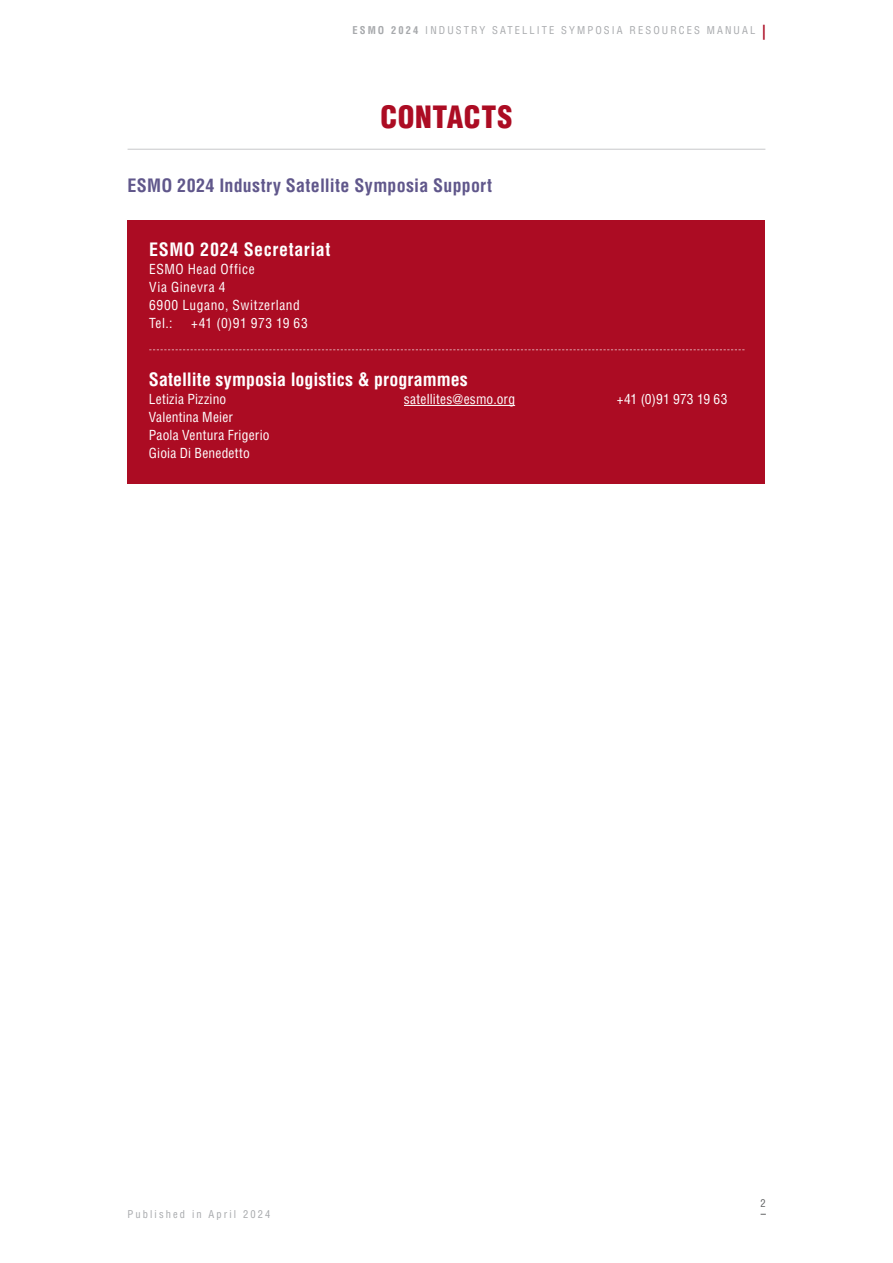
<style>
.page{position:relative;width:893px;height:1263px;background:#fff}
.page>*{position:absolute;margin:0;border:0;box-sizing:border-box;transform-origin:0 0}
.t1{font:900 condensed 30px "Helvetica LT Std";letter-spacing:.02em;color:#ac0c23}
.t2{font:700 condensed 18px "Helvetica LT Std";letter-spacing:.015em;color:#60578b}
.t3{font:700 condensed 18px "Helvetica LT Std";letter-spacing:.01em;color:#fff}
.t4{font:700 condensed 18px "Helvetica LT Std";letter-spacing:.03em;color:#fff}
.t5{font:condensed 13.5px/18px "Helvetica LT Std";letter-spacing:.02em;color:#fff}
.t6{font:condensed 13.5px/18px "Helvetica LT Std";letter-spacing:.04em;color:#fff}
.t7{font:condensed 10.5px "Helvetica LT Std";letter-spacing:.2em;color:#a7a9ac}
.t8{font:condensed 10.5px "Helvetica LT Std";color:#636466}
.s1{font-weight:700}
.s2{font-weight:700;font-size:15px;color:#ac0c23}
</style>
<div class="page">
<hr style="left:128px;top:149px;width:637px;height:1px;background:#c7c8ca">
<div style="left:128px;top:220px;width:637px;height:264px;background:#ac0c23"></div>
<hr style="left:404px;top:405px;width:111px;height:1px;background:#fff">
<svg style="left:149px;top:349px;width:596px;height:1px"></svg>
<p class="t7" style="left:352px;top:24px;width:415px"><span class="s1">ESMO 2024</span> INDUSTRY SATELLITE SYMPOSIA RESOURCES MANUAL <span class="s2">|</span></p>
<h1 class="t1" style="left:381px;top:98px;width:133px">CONTACTS</h1>
<h2 class="t2" style="left:128px;top:174px;width:366px">ESMO 2024 Industry Satellite Symposia Support</h2>
<h2 class="t4" style="left:149px;top:238px;width:183px">ESMO 2024 Secretariat</h2>
<p class="t6" style="left:149px;top:260px;width:152px">ESMO Head Office<br>Via Ginevra 4<br>6900 Lugano, Switzerland<br>Tel.:</p>
<p class="t5" style="left:191px;top:314px;width:118px">+41 (0)91 973 19 63</p>
<h2 class="t3" style="left:149px;top:368px;width:321px">Satellite symposia logistics &amp; programmes</h2>
<p class="t5" style="left:149px;top:390px;width:79px">Letizia Pizzino</p>
<p class="t5" style="left:404px;top:390px;width:113px">satellites@esmo.org</p>
<p class="t5" style="left:617px;top:390px;width:112px">+41 (0)91 973 19 63</p>
<p class="t5" style="left:149px;top:408px;width:122px">Valentina Meier<br>Paola Ventura Frigerio<br>Gioia Di Benedetto</p>
<p class="t7" style="left:128px;top:1207px;width:144px">Published in April 2024</p>
<p class="t8" style="left:761px;top:1196px;width:7px">2</p>
</div>
